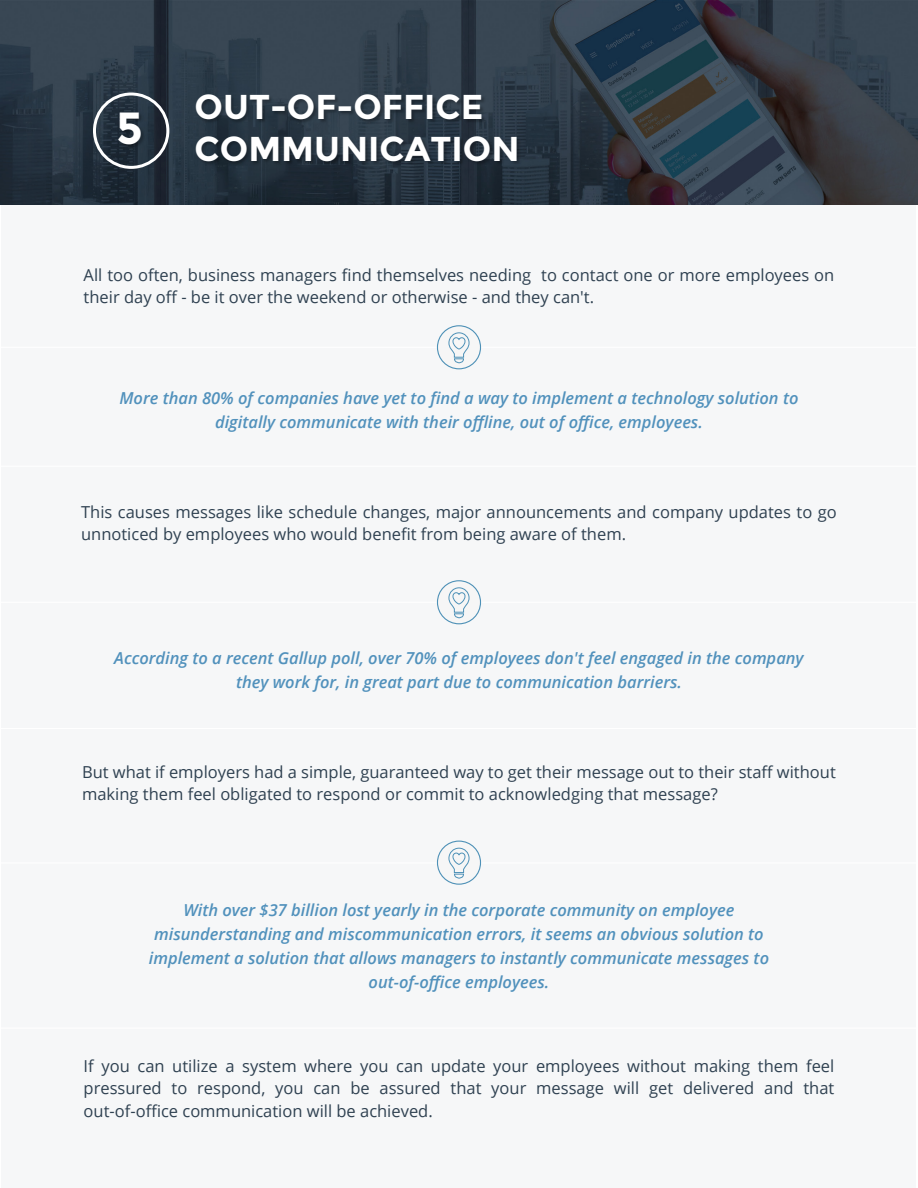
<style>
.page{position:relative;width:918px;height:1188px;background:#fff}
.page>*{position:absolute;margin:0;border:0;box-sizing:border-box;transform-origin:0 0}
.t1{font:700 45px "Montserrat";color:#fff}
.t2{font:700 34.5px/41.4px "Montserrat";color:#fff}
.t3{font:16.5px/22.5px "Open Sans";color:#2f4151}
.t4{font:italic 600 16.5px/24px "Open Sans";color:#5191bc;text-align:center}
</style>
<div class="page">
<div style="left:2px;top:0;width:914px;height:1188px;background:#f6f7f8"></div>
<img style="left:0;top:0;width:918px;height:204px">
<img style="left:194px;top:89px;width:331px;height:86px">
<img style="left:115px;top:105px;width:34px;height:56px">
<div style="left:93px;top:93px;width:76px;height:76px;border:3px solid #fff;border-radius:50%"></div>
<hr style="left:0;top:347px;width:918px;height:1px;background:#fff">
<hr style="left:0;top:602px;width:918px;height:1px;background:#fff">
<hr style="left:0;top:862px;width:918px;height:2px;background:#fff">
<hr style="left:0;top:1028px;width:918px;height:1px;background:#fff">
<hr style="left:0;top:728px;width:918px;height:1px;background:#fff">
<hr style="left:0;top:466px;width:918px;height:1px;background:#fff">
<div style="left:437px;top:841px;width:44px;height:43px;background:#f6f6f6;border-radius:50%"></div>
<div style="left:437px;top:841px;width:44px;height:44px;border:1px solid #4e91b7;border-radius:50%"></div>
<svg style="left:448px;top:847px;width:22px;height:32px"></svg>
<div style="left:437px;top:581px;width:44px;height:43px;background:#f6f6f6;border-radius:50%"></div>
<div style="left:437px;top:580px;width:44px;height:44px;border:1px solid #4e91b7;border-radius:50%"></div>
<svg style="left:448px;top:587px;width:22px;height:32px"></svg>
<div style="left:437px;top:326px;width:44px;height:43px;background:#f6f6f6;border-radius:50%"></div>
<div style="left:437px;top:325px;width:44px;height:44px;border:1px solid #4e91b7;border-radius:50%"></div>
<svg style="left:448px;top:332px;width:22px;height:32px"></svg>
<h1 class="t1" style="left:116px;top:102px;width:28px">5</h1>
<h2 class="t2" style="left:195px;top:87px;width:326px">OUT-OF-OFFICE<br>COMMUNICATION</h2>
<p class="t3" style="left:84px;top:263px;width:752px">All too often, business managers find themselves needing to contact one or more employees on their day off - be it over the weekend or otherwise - and they can't.</p>
<p class="t4" style="left:119px;top:386px;width:681px">More than 80% of companies have yet to find a way to implement a technology solution to digitally communicate with their offline, out of office, employees.</p>
<p class="t3" style="left:81px;top:500px;width:757px">This causes messages like schedule changes, major announcements and company updates to go unnoticed by employees who would benefit from being aware of them.</p>
<p class="t4" style="left:114px;top:646px;width:691px">According to a recent Gallup poll, over 70% of employees don't feel engaged in the company they work for, in great part due to communication barriers.</p>
<p class="t3" style="left:82px;top:760px;width:755px">But what if employers had a simple, guaranteed way to get their message out to their staff without making them feel obligated to respond or commit to acknowledging that message?</p>
<p class="t4" style="left:149px;top:898px;width:622px">With over $37 billion lost yearly in the corporate community on employee misunderstanding and miscommunication errors, it seems an obvious solution to implement a solution that allows managers to instantly communicate messages to out-of-office employees.</p>
<p class="t3" style="left:84px;top:1054px;width:752px;text-align:justify">If you can utilize a system where you can update your employees without making them feel pressured to respond, you can be assured that your message will get delivered and that out-of-office communication will be achieved.</p>
</div>
